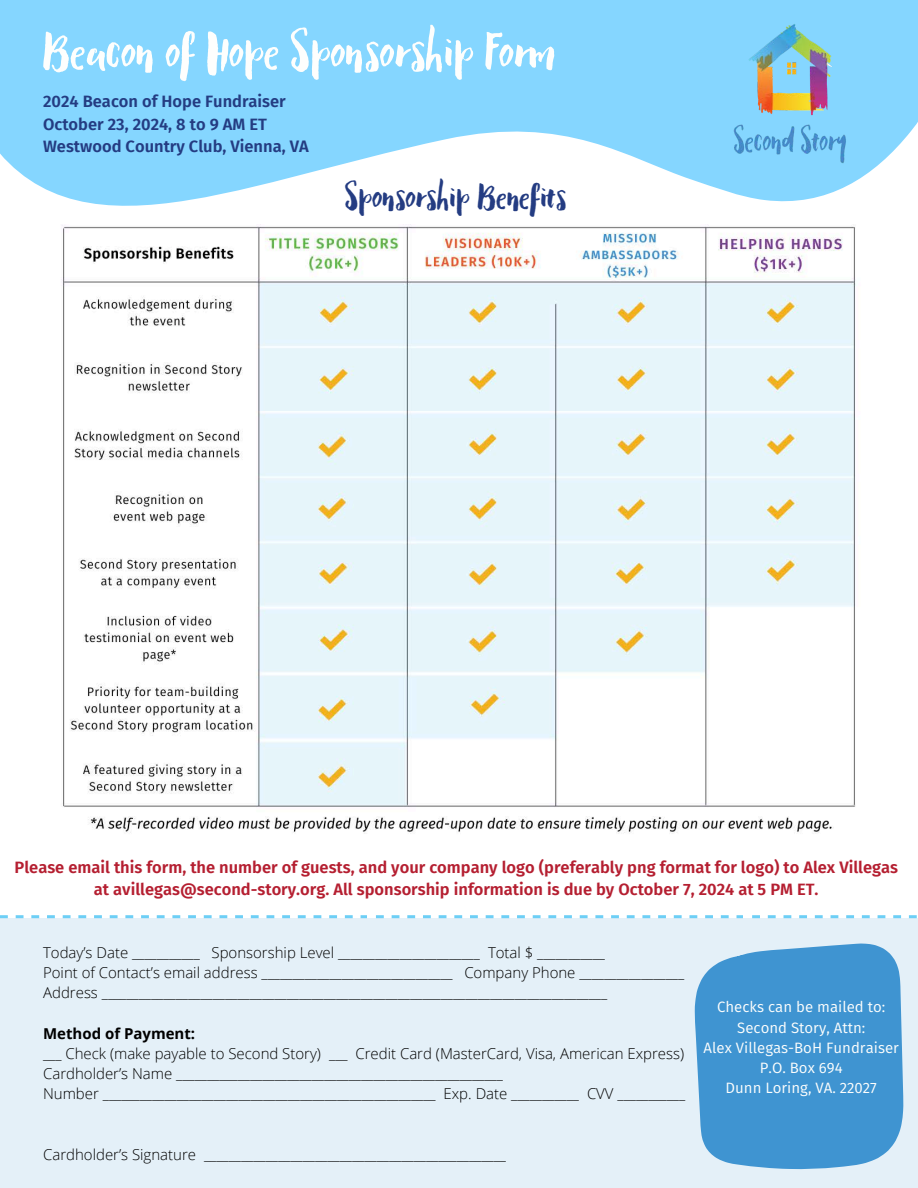
<style>
.page{position:relative;width:918px;height:1188px;background:#fff}
.page>*{position:absolute;margin:0;border:0;box-sizing:border-box;transform-origin:0 0}
.t1{font:70.5px "Zabaglione";color:#fdfefd}
.t2{font:48px "Zabaglione";color:#243c82}
.t3{font:600 16.5px/22.5px "Fira Sans";color:#b51f31;text-align:center}
.t4{font:600 16.5px/22.5px "Fira Sans";color:#243c82}
.t5{font:300 15px "Open Sans";color:#000}
.t6{font:15px "Fira Sans";color:#fdfefd}
.t7{font:700 15px "Open Sans";color:#000}
</style>
<div class="page">
<svg style="left:0;top:0;width:918px;height:225px;fill:#85d6ff"></svg>
<div style="left:0;top:918px;width:918px;height:270px;background:#e4f0f8"></div>
<svg style="left:361px;top:915px;width:6px;height:3px"></svg>
<svg style="left:345px;top:915px;width:8px;height:3px"></svg>
<svg style="left:329px;top:915px;width:8px;height:3px"></svg>
<svg style="left:314px;top:915px;width:7px;height:3px"></svg>
<svg style="left:298px;top:915px;width:8px;height:3px"></svg>
<svg style="left:282px;top:915px;width:8px;height:3px"></svg>
<svg style="left:266px;top:915px;width:8px;height:3px"></svg>
<svg style="left:251px;top:915px;width:8px;height:3px"></svg>
<svg style="left:235px;top:915px;width:8px;height:3px"></svg>
<svg style="left:219px;top:915px;width:8px;height:3px"></svg>
<svg style="left:204px;top:915px;width:8px;height:3px"></svg>
<svg style="left:188px;top:915px;width:8px;height:3px"></svg>
<svg style="left:172px;top:915px;width:8px;height:3px"></svg>
<svg style="left:157px;top:915px;width:8px;height:3px"></svg>
<svg style="left:141px;top:915px;width:8px;height:3px"></svg>
<svg style="left:125px;top:915px;width:8px;height:3px"></svg>
<svg style="left:110px;top:915px;width:8px;height:3px"></svg>
<svg style="left:94px;top:915px;width:8px;height:3px"></svg>
<svg style="left:78px;top:915px;width:8px;height:3px"></svg>
<svg style="left:63px;top:915px;width:8px;height:3px"></svg>
<svg style="left:47px;top:915px;width:8px;height:3px"></svg>
<svg style="left:31px;top:915px;width:8px;height:3px"></svg>
<svg style="left:16px;top:915px;width:8px;height:3px"></svg>
<svg style="left:0;top:915px;width:8px;height:3px"></svg>
<svg style="left:737px;top:915px;width:6px;height:3px"></svg>
<svg style="left:721px;top:915px;width:8px;height:3px"></svg>
<svg style="left:705px;top:915px;width:8px;height:3px"></svg>
<svg style="left:689px;top:915px;width:8px;height:3px"></svg>
<svg style="left:674px;top:915px;width:8px;height:3px"></svg>
<svg style="left:658px;top:915px;width:8px;height:3px"></svg>
<svg style="left:642px;top:915px;width:8px;height:3px"></svg>
<svg style="left:627px;top:915px;width:8px;height:3px"></svg>
<svg style="left:611px;top:915px;width:8px;height:3px"></svg>
<svg style="left:595px;top:915px;width:8px;height:3px"></svg>
<svg style="left:580px;top:915px;width:8px;height:3px"></svg>
<svg style="left:564px;top:915px;width:8px;height:3px"></svg>
<svg style="left:548px;top:915px;width:8px;height:3px"></svg>
<svg style="left:533px;top:915px;width:8px;height:3px"></svg>
<svg style="left:517px;top:915px;width:8px;height:3px"></svg>
<svg style="left:501px;top:915px;width:8px;height:3px"></svg>
<svg style="left:486px;top:915px;width:8px;height:3px"></svg>
<svg style="left:470px;top:915px;width:8px;height:3px"></svg>
<svg style="left:454px;top:915px;width:8px;height:3px"></svg>
<svg style="left:439px;top:915px;width:7px;height:3px"></svg>
<svg style="left:423px;top:915px;width:8px;height:3px"></svg>
<svg style="left:407px;top:915px;width:8px;height:3px"></svg>
<svg style="left:392px;top:915px;width:7px;height:3px"></svg>
<svg style="left:376px;top:915px;width:8px;height:3px"></svg>
<svg style="left:909px;top:915px;width:8px;height:3px"></svg>
<svg style="left:893px;top:915px;width:8px;height:3px"></svg>
<svg style="left:878px;top:915px;width:7px;height:3px"></svg>
<svg style="left:862px;top:915px;width:8px;height:3px"></svg>
<svg style="left:846px;top:915px;width:8px;height:3px"></svg>
<svg style="left:831px;top:915px;width:7px;height:3px"></svg>
<svg style="left:815px;top:915px;width:8px;height:3px"></svg>
<svg style="left:799px;top:915px;width:8px;height:3px"></svg>
<svg style="left:784px;top:915px;width:7px;height:3px"></svg>
<svg style="left:768px;top:915px;width:8px;height:3px"></svg>
<svg style="left:752px;top:915px;width:8px;height:3px"></svg>
<svg style="left:695px;top:943px;width:209px;height:226px;fill:#3f94d1"></svg>
<div style="left:710px;top:959px;width:176px;height:199px;background:#3f94d1"></div>
<img style="left:717px;top:17px;width:149px;height:149px">
<img style="left:61px;top:225px;width:795px;height:609px">
<h3 class="t1" style="left:43px;top:15px;width:514px">Beacon of Hope Sponsorship Form</h3>
<p class="t4" style="left:43px;top:90px;width:267px">2024 Beacon of Hope Fundraiser<br>October 23, 2024, 8 to 9 AM ET<br>Westwood Country Club, Vienna, VA</p>
<h2 class="t2" style="left:345px;top:172px;width:223px">Sponsorship Benefits</h2>
<p class="t3" style="left:15px;top:856px;width:885px">Please email this form, the number of guests, and your company logo (preferably png format for logo) to Alex Villegas at avillegas@second-story.org. All sponsorship information is due by October 7, 2024 at 5 PM ET.</p>
<p class="t5" style="left:43px;top:942px;width:563px">Today’s Date ___________ Sponsorship Level _______________________ Total $ ___________</p>
<p class="t5" style="left:43px;top:962px;width:643px">Point of Contact’s email address _______________________________ Company Phone _________________</p>
<h3 class="t5" style="left:43px;top:982px;width:566px">Address __________________________________________________________________________________</h3>
<p class="t7" style="left:43px;top:1023px;width:154px">Method of Payment:</p>
<p class="t5" style="left:43px;top:1043px;width:643px">___ Check (make payable to Second Story) ___ Credit Card (MasterCard, Visa, American Express)</p>
<p class="t5" style="left:43px;top:1063px;width:461px">Cardholder’s Name _____________________________________________________</p>
<p class="t5" style="left:43px;top:1083px;width:644px">Number ______________________________________________________ Exp. Date ___________ CVV ___________</p>
<p class="t5" style="left:43px;top:1144px;width:465px">Cardholder’s Signature _________________________________________________</p>
<p class="t6" style="left:717px;top:1001px;width:170px">Checks can be mailed to:</p>
<p class="t6" style="left:737px;top:1021px;width:130px">Second Story, Attn:</p>
<p class="t6" style="left:704px;top:1041px;width:197px">Alex Villegas-BoH Fundraiser</p>
<p class="t6" style="left:760px;top:1061px;width:84px">P.O. Box 694</p>
<p class="t6" style="left:726px;top:1082px;width:153px">Dunn Loring, VA. 22027</p>
</div>
